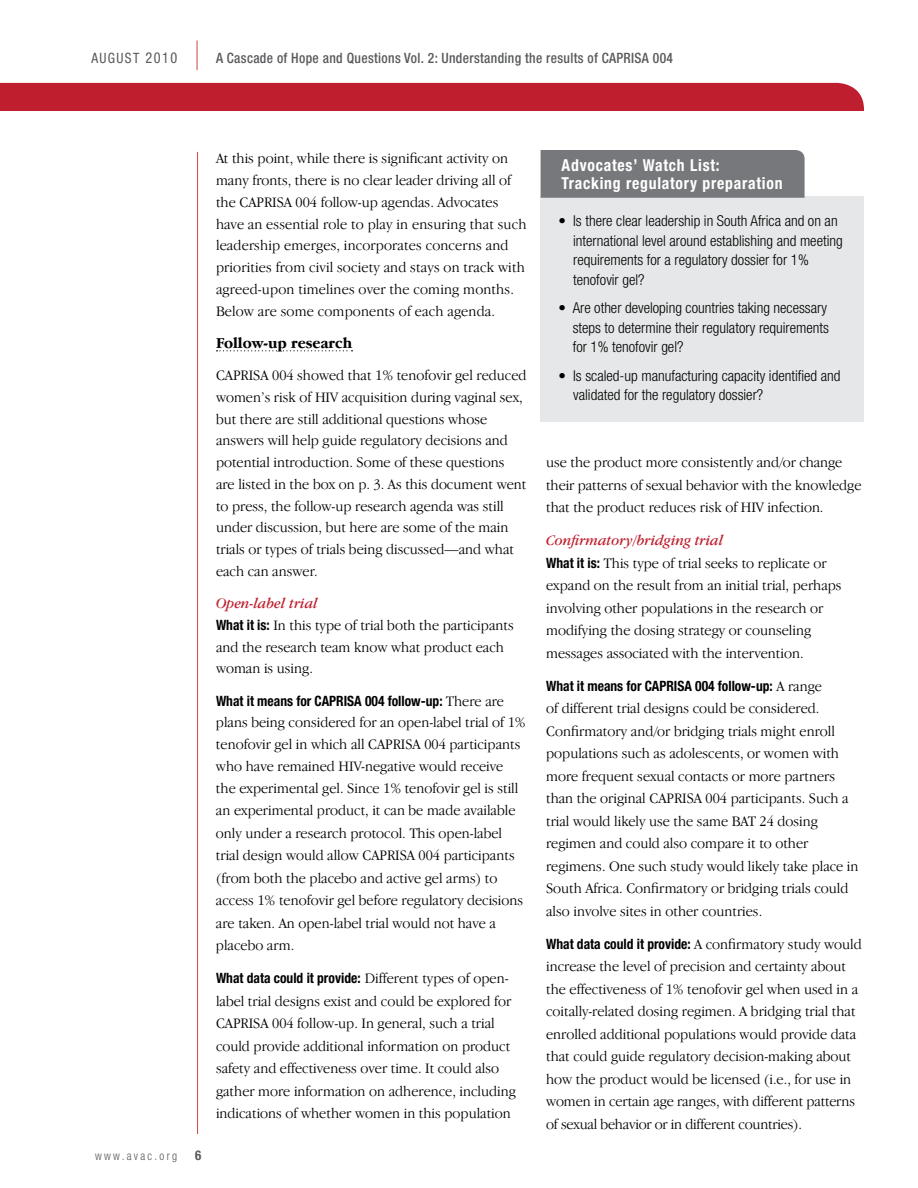
<style>
.page{position:relative;width:918px;height:1188px;background:#fff}
.page>*{position:absolute;margin:0;border:0;box-sizing:border-box;transform-origin:0 0}
.t1{font:700 condensed 16.5px/18px "Helvetica Neue";letter-spacing:.05em;color:#fff;scale:.95 1}
.t2{font:700 15.75px "Garamond IT Cby BT";color:#000;scale:.95 1}
.t3{font:300 15px/22.5px "Garamond IT Cby BT";color:#000;scale:.95 1}
.t4{font:300 condensed 15px/19.5px "Helvetica Neue";color:#000}
.t5{font:700 condensed 14.25px "Helvetica Neue";color:#000;scale:.95 1}
.t6{font:500 condensed 14.25px "Helvetica Neue";letter-spacing:.025em;color:#58595b;scale:.95 1}
.t7{font:condensed 14.25px "Helvetica Neue";letter-spacing:.1em;color:#58595b;scale:.95 1}
.t8{font:700 condensed 13.5px "Helvetica Neue";color:#58595b;scale:.95 1}
.t9{font:300 condensed 12px "Helvetica Neue";letter-spacing:.2em;color:#58595b;scale:.95 1}
.s1{font-size:15px}
.s2{font-weight:400;font-style:italic;color:#be1e2d}
.s3{font-family:"Helvetica Neue";font-weight:700;font-stretch:condensed;font-size:14.25px}
.s4{font-family:"Garamond IT Cby BT";font-weight:300;font-stretch:normal;font-size:15px}
</style>
<div class="page">
<hr style="left:197px;top:152px;width:1px;height:982px;background:#c64740">
<div style="left:0;top:83px;width:864px;height:28px;background:#be1e2d"></div>
<hr style="left:197px;top:40px;width:1px;height:30px;background:#c64740">
<svg style="left:217px;top:350px;width:136px;height:1px"></svg>
<div style="left:541px;top:196px;width:323px;height:226px;background:#e6e7e8"></div>
<div style="left:541px;top:150px;width:264px;height:48px;background:#77787b"></div>
<p class="t7" style="left:91px;top:50px;width:92px">AUGUST <span class="s1">2010</span></p>
<p class="t6" style="left:216px;top:50px;width:483px">A Cascade of Hope and Questions Vol. 2: Understanding the results of CAPRISA 004</p>
<p class="t9" style="left:95px;top:1149px;width:88px">www.avac.org</p>
<p class="t8" style="left:195px;top:1147px;width:8px">6</p>
<p class="t3" style="left:216px;top:147px;width:328px;line-height:21.8px">At this point, while there is significant activity on many fronts, there is no clear leader driving all of the CAPRISA 004 follow-up agendas. Advocates have an essential role to play in ensuring that such leadership emerges, incorporates concerns and priorities from civil society and stays on track with agreed-upon timelines over the coming months.<br>Below are some components of each agenda.</p>
<p class="t2" style="left:216px;top:334px;width:145px">Follow-up research</p>
<p class="t3" style="left:216px;top:364px;width:328px;line-height:21.8px">CAPRISA 004 showed that 1% tenofovir gel reduced women’s risk of HIV acquisition during vaginal sex, but there are still additional questions whose answers will help guide regulatory decisions and potential introduction. Some of these questions are listed in the box on p. 3. As this document went to press, the follow-up research agenda was still under discussion, but here are some of the main trials or types of trials being discussed—and what each can answer.</p>
<p class="t3" style="left:216px;top:592px;width:315px;line-height:21.8px"><span class="s2">Open-label trial<br></span><span class="s3">What it is:</span> In this type of trial both the participants and the research team know what product each woman is using.</p>
<p class="t5" style="left:216px;top:692px;width:305px">What it means for CAPRISA 004 follow-up: <span class="s4">There are</span></p>
<p class="t3" style="left:216px;top:711px;width:328px">plans being considered for an open-label trial of 1% tenofovir gel in which all CAPRISA 004 participants who have remained HIV-negative would receive the experimental gel. Since 1% tenofovir gel is still an experimental product, it can be made available only under a research protocol. This open-label trial design would allow CAPRISA 004 participants (from both the placebo and active gel arms) to access 1% tenofovir gel before regulatory decisions are taken. An open-label trial would not have a placebo arm.</p>
<p class="t5" style="left:216px;top:969px;width:310px">What data could it provide: <span class="s4">Different types of open-</span></p>
<p class="t3" style="left:216px;top:989px;width:317px">label trial designs exist and could be explored for CAPRISA 004 follow-up. In general, such a trial could provide additional information on product safety and effectiveness over time. It could also gather more information on adherence, including indications of whether women in this population</p>
<p class="t1" style="left:562px;top:156px;width:234px">Advocates’ Watch List:<br>Tracking regulatory preparation</p>
<p class="t4" style="left:573px;top:211px;width:271px;text-indent:-15px">• Is there clear leadership in South Africa and on an international level around establishing and meeting requirements for a regulatory dossier for 1% tenofovir gel?</p>
<p class="t4" style="left:573px;top:298px;width:258px;text-indent:-14px">• Are other developing countries taking necessary steps to determine their regulatory requirements for 1% tenofovir gel?</p>
<p class="t4" style="left:573px;top:366px;width:269px;text-indent:-15px">• Is scaled-up manufacturing capacity identified and validated for the regulatory dossier?</p>
<p class="t3" style="left:546px;top:451px;width:333px">use the product more consistently and/or change their patterns of sexual behavior with the knowledge that the product reduces risk of HIV infection.</p>
<p class="t3" style="left:546px;top:529px;width:313px"><span class="s2">Confirmatory/bridging trial<br></span><span class="s3">What it is:</span> This type of trial seeks to replicate or expand on the result from an initial trial, perhaps involving other populations in the research or modifying the dosing strategy or counseling messages associated with the intervention.</p>
<p class="t5" style="left:546px;top:677px;width:292px">What it means for CAPRISA 004 follow-up: <span class="s4">A range</span></p>
<p class="t3" style="left:546px;top:697px;width:330px">of different trial designs could be considered.<br>Confirmatory and/or bridging trials might enroll populations such as adolescents, or women with more frequent sexual contacts or more partners than the original CAPRISA 004 participants. Such a trial would likely use the same BAT 24 dosing regimen and could also compare it to other regimens. One such study would likely take place in South Africa. Confirmatory or bridging trials could also involve sites in other countries.</p>
<p class="t5" style="left:546px;top:935px;width:334px">What data could it provide: <span class="s4">A confirmatory study would</span></p>
<p class="t3" style="left:546px;top:955px;width:330px">increase the level of precision and certainty about the effectiveness of 1% tenofovir gel when used in a coitally-related dosing regimen. A bridging trial that enrolled additional populations would provide data that could guide regulatory decision-making about how the product would be licensed (i.e., for use in women in certain age ranges, with different patterns of sexual behavior or in different countries).</p>
</div>
